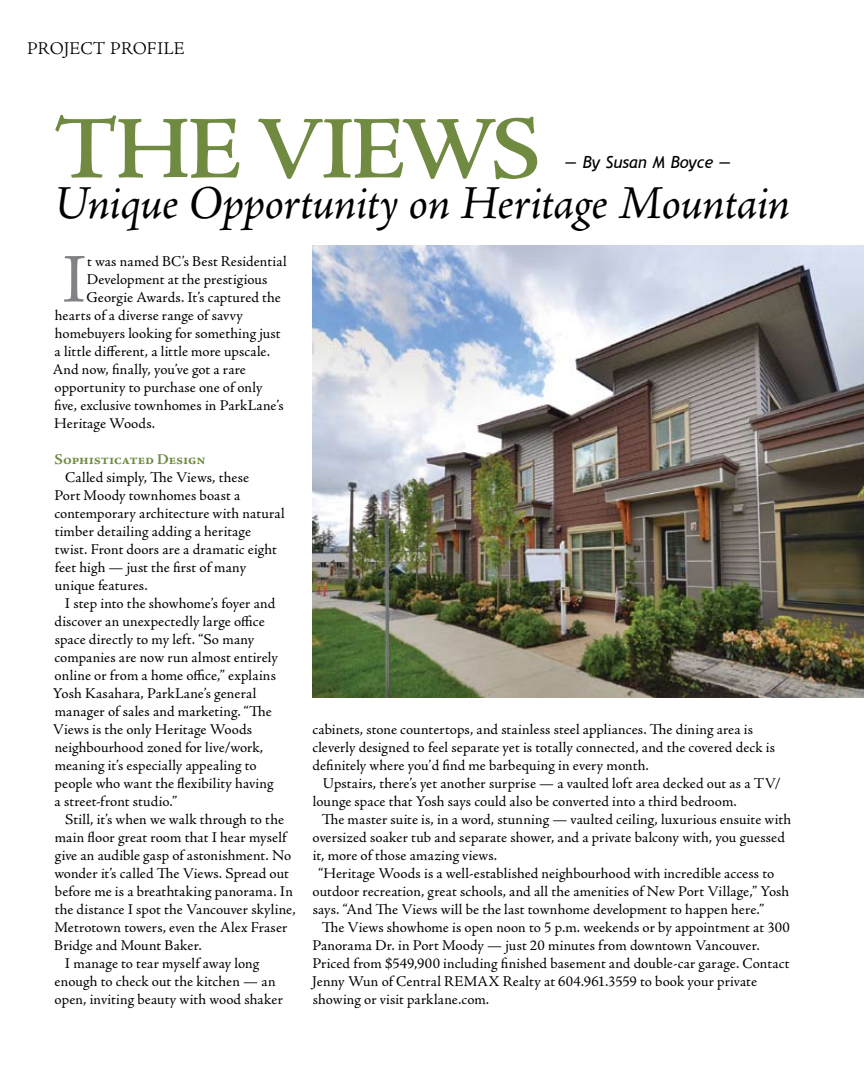
<style>
.page{position:relative;width:864px;height:1080px;background:#fff}
.page>*{position:absolute;margin:0;border:0;box-sizing:border-box;transform-origin:0 0}
.t1{font:600 90px "Adobe Jenson Pro";letter-spacing:-.04em;color:#708b41}
.t2{font:70.05px "Adobe Jenson Pro";color:#808285}
.t3{font:italic 48px "Adobe Jenson Pro";letter-spacing:-.02em;color:#000}
.t4{font:300 18px "Adobe Jenson Pro";letter-spacing:.005em;color:#000}
.t5{font:italic 16.5px "Trebuchet MS";color:#000}
.t6{font:15px/18px "Adobe Jenson Pro";letter-spacing:.005em;color:#000}
.t7{font:700 15px "Adobe Jenson Pro";letter-spacing:-.01em;color:#708b41}
</style>
<div class="page">
<img style="left:312px;top:245px;width:552px;height:453px">
<p class="t4" style="left:27px;top:38px;width:159px">PROJECT PROFILE</p>
<h1 class="t1" style="left:54px;top:98px;width:488px">THE VIEWS</h1>
<h3 class="t3" style="left:54px;top:176px;width:738px">Unique Opportunity on Heritage Mountain</h3>
<p class="t5" style="left:565px;top:153px;width:167px">— By Susan M Boyce —</p>
<h2 class="t2" style="left:62px;top:240px;width:26px">I</h2>
<p class="t6" style="left:87px;top:252px;width:201px">t was named BC’s Best Residential</p>
<p class="t6" style="left:87px;top:270px;width:182px">Development at the prestigious</p>
<p class="t6" style="left:87px;top:288px;width:196px">Georgie Awards. It’s captured the</p>
<p class="t6" style="left:55px;top:306px;width:189px">hearts of a diverse range of savvy</p>
<p class="t6" style="left:55px;top:324px;width:227px">homebuyers looking for something just</p>
<p class="t6" style="left:55px;top:342px;width:217px">a little different, a little more upscale.</p>
<p class="t6" style="left:53px;top:360px;width:195px">And now, finally, you’ve got a rare</p>
<p class="t6" style="left:55px;top:378px;width:209px">opportunity to purchase one of only</p>
<p class="t6" style="left:54px;top:396px;width:231px">five, exclusive townhomes in ParkLane’s</p>
<p class="t6" style="left:54px;top:414px;width:102px">Heritage Woods.</p>
<p class="t7" style="left:55px;top:450px;width:152px">Sophisticated Design</p>
<p class="t6" style="left:54px;top:468px;width:232px;text-indent:11px">Called simply, The Views, these<br>Port Moody townhomes boast a contemporary architecture with natural timber detailing adding a heritage twist. Front doors are a dramatic eight feet high — just the first of many unique features.</p>
<p class="t6" style="left:53px;top:594px;width:227px;text-indent:12px">I step into the showhome’s foyer and discover an unexpectedly large office space directly to my left. “So many companies are now run almost entirely online or from a home office,” explains Yosh Kasahara, ParkLane’s general manager of sales and marketing. “The Views is the only Heritage Woods neighbourhood zoned for live/work, meaning it’s especially appealing to people who want the flexibility having a street-front studio.”</p>
<p class="t6" style="left:65px;top:810px;width:220px">Still, it’s when we walk through to the</p>
<p class="t6" style="left:55px;top:828px;width:233px">main floor great room that I hear myself</p>
<p class="t6" style="left:55px;top:846px;width:238px">give an audible gasp of astonishment. No</p>
<p class="t6" style="left:54px;top:864px;width:236px">wonder it’s called The Views. Spread out</p>
<p class="t6" style="left:55px;top:882px;width:239px">before me is a breathtaking panorama. In</p>
<p class="t6" style="left:55px;top:900px;width:242px">the distance I spot the Vancouver skyline,</p>
<p class="t6" style="left:54px;top:918px;width:235px">Metrotown towers, even the Alex Fraser</p>
<p class="t6" style="left:54px;top:936px;width:149px">Bridge and Mount Baker.</p>
<p class="t6" style="left:65px;top:954px;width:196px">I manage to tear myself away long</p>
<p class="t6" style="left:55px;top:972px;width:222px">enough to check out the kitchen — an</p>
<p class="t6" style="left:55px;top:990px;width:230px">open, inviting beauty with wood shaker</p>
<p class="t6" style="left:312px;top:720px;width:464px">cabinets, stone countertops, and stainless steel appliances. The dining area is cleverly designed to feel separate yet is totally connected, and the covered deck is definitely where you’d find me barbequing in every month.</p>
<p class="t6" style="left:323px;top:774px;width:460px">Upstairs, there’s yet another surprise — a vaulted loft area decked out as a TV/</p>
<p class="t6" style="left:313px;top:792px;width:425px">lounge space that Yosh says could also be converted into a third bedroom.</p>
<p class="t6" style="left:322px;top:810px;width:471px">The master suite is, in a word, stunning — vaulted ceiling, luxurious ensuite with</p>
<p class="t6" style="left:313px;top:828px;width:474px">oversized soaker tub and separate shower, and a private balcony with, you guessed</p>
<p class="t6" style="left:313px;top:846px;width:186px">it, more of those amazing views.</p>
<p class="t6" style="left:318px;top:864px;width:457px">“Heritage Woods is a well-established neighbourhood with incredible access to</p>
<p class="t6" style="left:313px;top:882px;width:478px">outdoor recreation, great schools, and all the amenities of New Port Village,” Yosh</p>
<p class="t6" style="left:313px;top:900px;width:453px">says. “And The Views will be the last townhome development to happen here.”</p>
<p class="t6" style="left:322px;top:918px;width:470px">The Views showhome is open noon to 5 p.m. weekends or by appointment at 300</p>
<p class="t6" style="left:312px;top:936px;width:449px">Panorama Dr. in Port Moody — just 20 minutes from downtown Vancouver.</p>
<p class="t6" style="left:312px;top:954px;width:479px">Priced from $549,900 including finished basement and double-car garage. Contact</p>
<p class="t6" style="left:312px;top:972px;width:446px">Jenny Wun of Central REMAX Realty at 604.961.3559 to book your private</p>
<p class="t6" style="left:313px;top:990px;width:178px">showing or visit parklane.com.</p>
</div>
